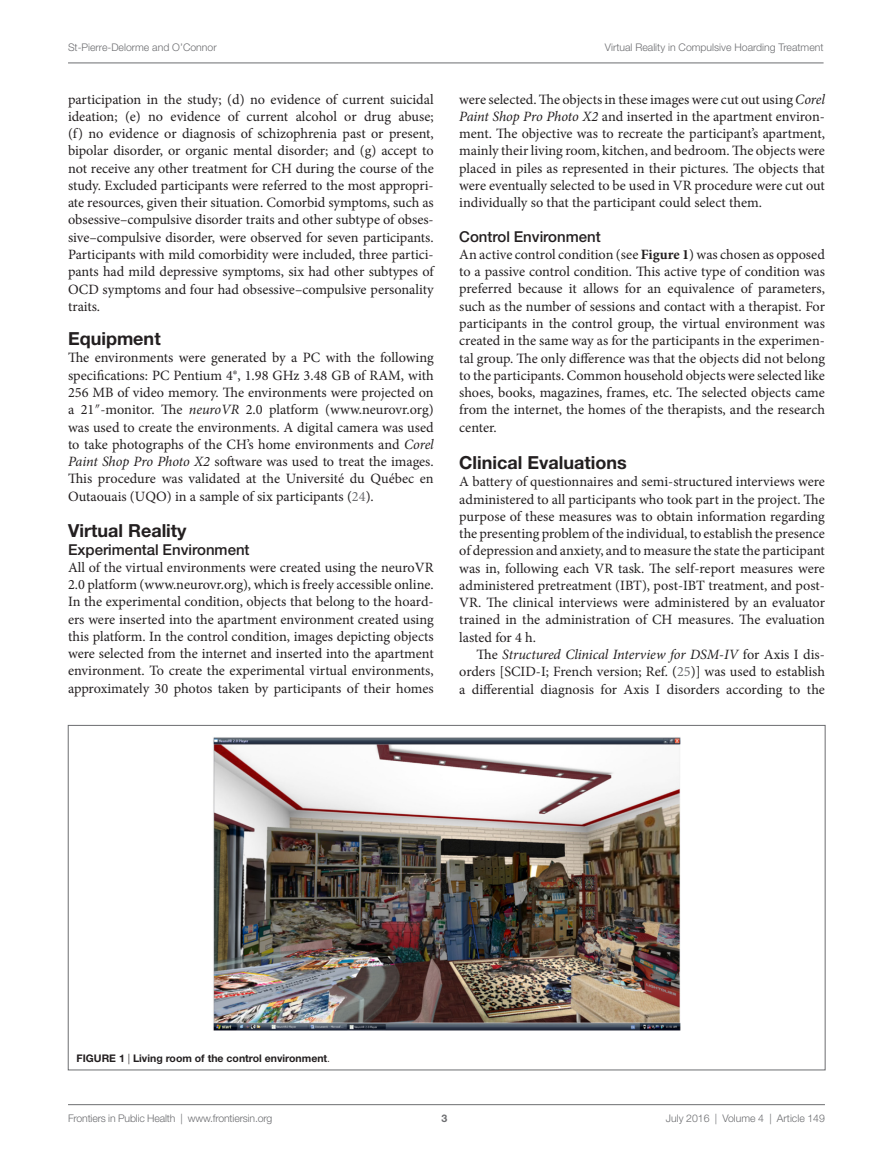
<style>
.page{position:relative;width:893px;height:1170px;background:#fff}
.page>*{position:absolute;margin:0;border:0;box-sizing:border-box;transform-origin:0 0}
.t1{font:700 18px "Helvetica Neue LT Std";color:#231f20}
.t2{font:500 15px "Helvetica Neue LT Std";color:#231f20}
.t3{font:14.25px/17.2px "Minion Pro";color:#231f20;text-align:justify}
.t4{font:300 10.5px "Helvetica Neue LT Std";color:#6c6d70}
.t5{font:700 10.5px "Helvetica Neue LT Std";color:#231f20}
.t6{font:700 10.5px "Helvetica Neue LT Std";color:#6c6d70}
.s1{font-family:"STIX General"}
.s2{font-style:italic}
.s3{color:#6c6d70}
.s4{font-weight:700}
.s5{font-weight:300}
</style>
<div class="page">
<img style="left:213px;top:737px;width:467px;height:294px">
<hr style="left:68px;top:1104px;width:757px;height:1px;background:#6c6d70">
<hr style="left:68px;top:63px;width:755px;height:1px;background:#6c6d70">
<p class="t4" style="left:68px;top:41px;width:150px">St-Pierre-Delorme and O’Connor</p>
<p class="t4" style="left:605px;top:41px;width:220px">Virtual Reality in Compulsive Hoarding Treatment</p>
<p class="t3" style="left:68px;top:90px;width:367px">participation in the study; (d) no evidence of current suicidal ideation; (e) no evidence of current alcohol or drug abuse; (f) no evidence or diagnosis of schizophrenia past or present, bipolar disorder, or organic mental disorder; and (g) accept to not receive any other treatment for CH during the course of the study. Excluded participants were referred to the most appropri&shy;ate resources, given their situation. Comorbid symptoms, such as obsessive–compulsive disorder traits and other subtype of obses&shy;sive–compulsive disorder, were observed for seven participants.<br>Participants with mild comorbidity were included, three partici&shy;pants had mild depressive symptoms, six had other subtypes of OCD symptoms and four had obsessive–compulsive personality traits.</p>
<p class="t1" style="left:68px;top:327px;width:94px">Equipment</p>
<p class="t3" style="left:68px;top:349px;width:367px">The environments were generated by a PC with the following specifications: PC Pentium 4®, 1.98 GHz 3.48 GB of RAM, with 256 MB of video memory. The environments were projected on a 21<span class="s1">″</span>-monitor. The <span class="s2">neuroVR</span> 2.0 platform (www.neurovr.org) was used to create the environments. A digital camera was used to take photographs of the CH’s home environments and <span class="s2">Corel Paint Shop Pro Photo X2</span> software was used to treat the images.<br>This procedure was validated at the Université du Québec en Outaouais (UQO) in a sample of six participants (<span class="s3">24</span>).</p>
<p class="t1" style="left:68px;top:519px;width:120px">Virtual Reality</p>
<p class="t2" style="left:68px;top:540px;width:183px">Experimental Environment</p>
<p class="t3" style="left:68px;top:558px;width:367px">All of the virtual environments were created using the neuroVR 2.0 platform (www.neurovr.org), which is freely accessible online.<br>In the experimental condition, objects that belong to the hoard&shy;ers were inserted into the apartment environment created using this platform. In the control condition, images depicting objects were selected from the internet and inserted into the apartment environment. To create the experimental virtual environments, approximately 30 photos taken by participants of their homes</p>
<p class="t3" style="left:459px;top:90px;width:367px">were selected. The objects in these images were cut out using <span class="s2">Corel Paint Shop Pro Photo X2</span> and inserted in the apartment environ&shy;ment. The objective was to recreate the participant’s apartment, mainly their living room, kitchen, and bedroom. The objects were placed in piles as represented in their pictures. The objects that were eventually selected to be used in VR procedure were cut out individually so that the participant could select them.</p>
<p class="t2" style="left:459px;top:227px;width:143px">Control Environment</p>
<p class="t3" style="left:459px;top:246px;width:367px">An active control condition (see <span class="s4">Figure 1</span>) was chosen as opposed to a passive control condition. This active type of condition was preferred because it allows for an equivalence of parameters, such as the number of sessions and contact with a therapist. For participants in the control group, the virtual environment was created in the same way as for the participants in the experimen&shy;tal group. The only difference was that the objects did not belong to the participants. Common household objects were selected like shoes, books, magazines, frames, etc. The selected objects came from the internet, the homes of the therapists, and the research center.</p>
<p class="t1" style="left:459px;top:451px;width:169px">Clinical Evaluations</p>
<p class="t3" style="left:459px;top:473px;width:367px">A battery of questionnaires and semi-structured interviews were administered to all participants who took part in the project. The purpose of these measures was to obtain information regarding the presenting problem of the individual, to establish the presence of depression and anxiety, and to measure the state the participant was in, following each VR task. The self-report measures were administered pretreatment (IBT), post-IBT treatment, and post-VR. The clinical interviews were administered by an evaluator trained in the administration of CH measures. The evaluation lasted for 4 h.</p>
<p class="t3" style="left:459px;top:645px;width:367px;text-indent:17px">The <span class="s2">Structured Clinical Interview for DSM-IV</span> for Axis I dis&shy;orders [SCID-I; French version; Ref. (<span class="s3">25</span>)] was used to establish a differential diagnosis for Axis I disorders according to the</p>
<p class="t5" style="left:77px;top:1051px;width:255px">FIG URE 1 <span class="s5">|</span> Living room of the control environment<span class="s5">.</span></p>
<p class="t4" style="left:68px;top:1111px;width:206px">Frontiers in Public Health | www.frontiersin.org</p>
<p class="t4" style="left:666px;top:1111px;width:161px">July 2016 | Volume 4 | Article 149</p>
<p class="t6" style="left:441px;top:1111px;width:7px">3</p>
</div>
